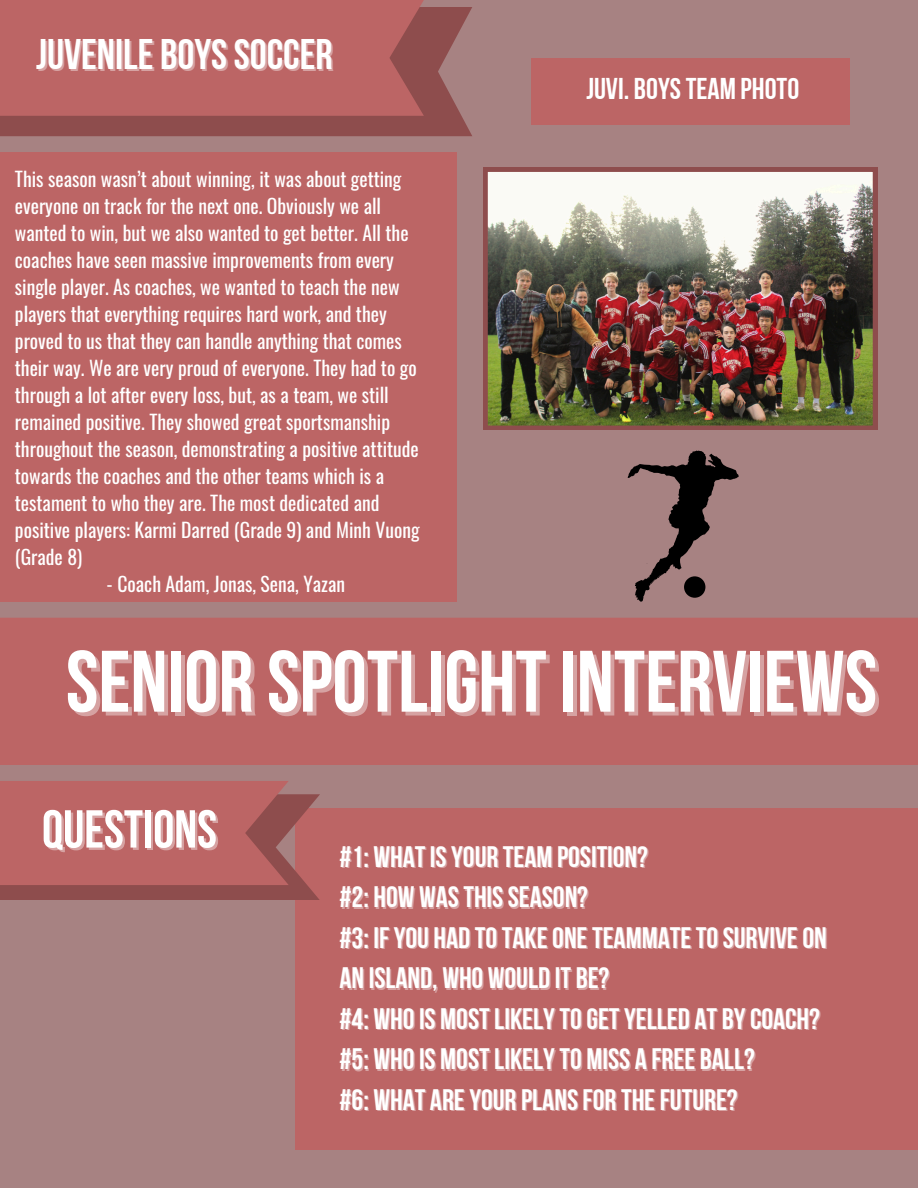
<style>
.page{position:relative;width:918px;height:1188px;background:#a78282}
.page>*{position:absolute;margin:0;border:0;box-sizing:border-box;transform-origin:0 0}
.t1{font:87px "Bebas Neue Cyrillic";color:#fff}
.t2{font:53.25px "Bebas Neue Cyrillic";color:#fff}
.t3{font:42.75px "Bebas Neue Cyrillic";color:#fff}
.t4{font:30px "Bebas Neue Cyrillic";color:#fff}
.t5{font:29.55px "Bebas Neue Cyrillic";color:#fff}
.t6{font:19.65px/27px "Oswald";color:#fff}
</style>
<div class="page">
<svg style="left:0;top:7px;width:472px;height:129px;background:#915454"></svg>
<div style="left:0;top:0;width:424px;height:116px;background:#bc6565"></div>
<div style="left:0;top:153px;width:457px;height:449px;background:#bc6565"></div>
<img style="left:483px;top:167px;width:394px;height:263px">
<div style="left:531px;top:59px;width:319px;height:66px;background:#bc6565"></div>
<div style="left:0;top:618px;width:918px;height:147px;background:#bc6565"></div>
<div style="left:295px;top:808px;width:623px;height:342px;background:#bc6565"></div>
<svg style="left:0;top:781px;width:320px;height:119px;background:#b26161"></svg>
<svg style="left:628px;top:450px;width:111px;height:152px"></svg>
<div style="left:684px;top:576px;width:21px;height:22px;background:#000;border-radius:50%"></div>
<h4 class="t3" style="left:36px;top:37px;width:298px">JUVENILE BOYS SOCCER</h4>
<p class="t6" style="left:15px;top:164px;width:406px">This season wasn’t about winning, it was about getting everyone on track for the next one. Obviously we all wanted to win, but we also wanted to get better. All the coaches have seen massive improvements from every single player. As coaches, we wanted to teach the new players that everything requires hard work, and they proved to us that they can handle anything that comes their way. We are very proud of everyone. They had to go through a lot after every loss, but, as a team, we still remained positive. They showed great sportsmanship throughout the season, demonstrating a positive attitude towards the coaches and the other teams which is a testament to who they are. The most dedicated and positive players: Karmi Darred (Grade 9) and Minh Vuong (Grade 8)</p>
<p class="t6" style="left:107px;top:569px;width:240px">- Coach Adam, Jonas, Sena, Yazan</p>
<h3 class="t4" style="left:586px;top:77px;width:214px">JUVI. BOYSTEAM PHOTO</h3>
<p class="t1" style="left:66px;top:646px;width:813px">SENIOR SPOTLIGHTINTERVIEWS</p>
<p class="t2" style="left:42px;top:808px;width:176px">QUESTIONS</p>
<p class="t5" style="left:340px;top:845px;width:310px">#1: WHATISYOUR TEAM POSITION?</p>
<h1 class="t5" style="left:340px;top:885px;width:250px">#2: HOW WASTHISSEASON?</h1>
<p class="t5" style="left:340px;top:926px;width:489px">#3: IFYOU HAD TOTAKEONETEAMMATETOSURVIVEON</p>
<p class="t5" style="left:340px;top:966px;width:271px">AN ISLAND, WHO WOULD IT BE?</p>
<h4 class="t5" style="left:340px;top:1007px;width:482px">#4: WHOIS MOSTLIKELYTOGETYELLED AT BYCOACH?</h4>
<p class="t5" style="left:340px;top:1047px;width:417px">#5: WHOIS MOSTLIKELYTO MISS A FREE BALL?</p>
<p class="t5" style="left:340px;top:1088px;width:400px">#6: WHAT AREYOUR PLANSFOR THEFUTURE?</p>
</div>
